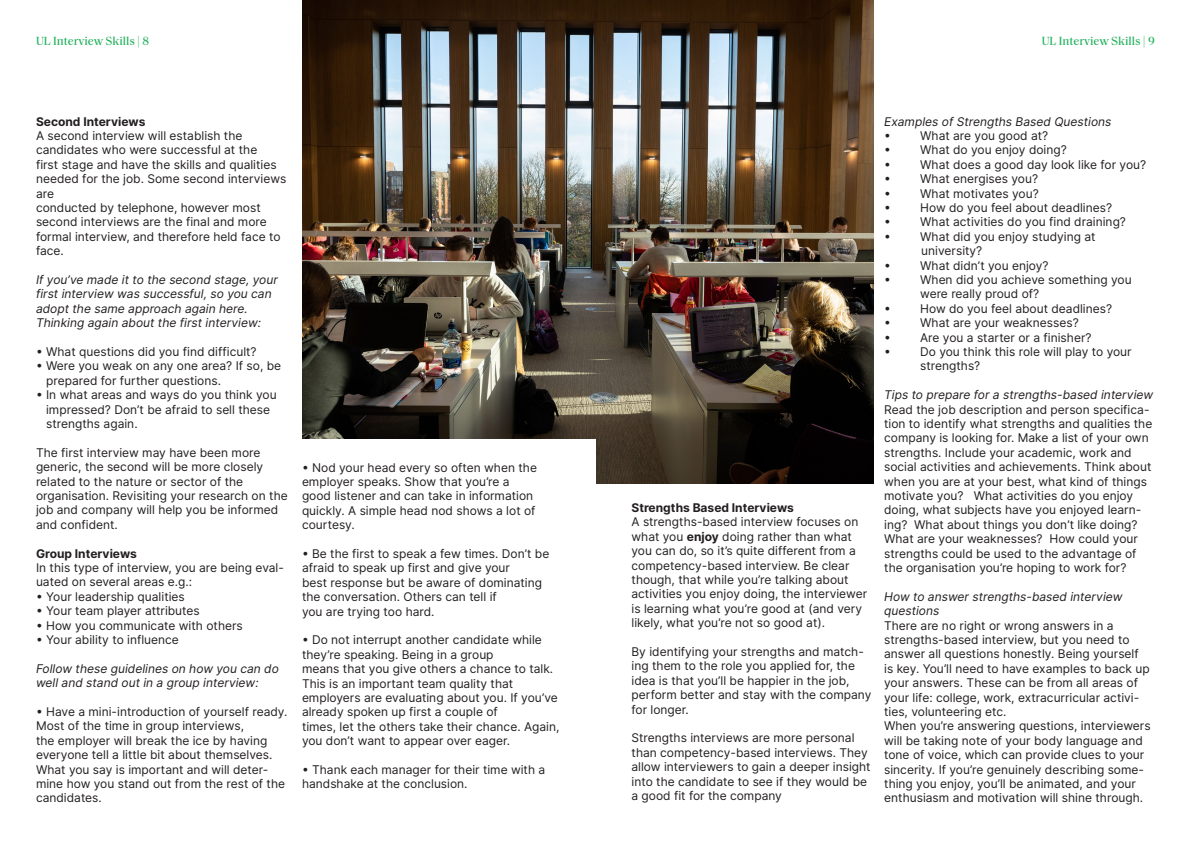
<style>
.page{position:relative;width:1191px;height:842px;background:#fff}
.page>*{position:absolute;margin:0;border:0;box-sizing:border-box;transform-origin:0 0}
.t1{font:12px/14.4px "Inter";color:#231f20}
.t2{font:italic 12px/14.4px "Inter";color:#231f20}
.t3{font:700 12px "Inter";color:#231f20}
.t4{font:500 12px "Saol Text";color:#24b25d}
.s1{font-weight:700}
</style>
<div class="page">
<img style="left:302px;top:0;width:571px;height:483px">
<div style="left:302px;top:439px;width:293px;height:61px;background:#fff"></div>
<p class="t4" style="left:36px;top:32px;width:115px">UL Interview Skills | 8</p>
<p class="t4" style="left:1041px;top:32px;width:115px">UL Interview Skills | 9</p>
<p class="t3" style="left:36px;top:112px;width:111px">Second Interviews</p>
<p class="t1" style="left:36px;top:128px;width:208px">A second interview will establish the</p>
<p class="t1" style="left:36px;top:143px;width:252px">candidates who were successful at the<br>first stage and have the skills and qualities needed for the job. Some second interviews are</p>
<p class="t1" style="left:36px;top:200px;width:246px">conducted by telephone, however most second interviews are the final and more formal interview, and therefore held face to face.</p>
<p class="t2" style="left:36px;top:272px;width:243px">If you’ve made it to the second stage, your first interview was successful, so you can adopt the same approach again here.</p>
<p class="t2" style="left:36px;top:315px;width:227px">Thinking again about the first interview:</p>
<p class="t1" style="left:36px;top:344px;width:222px">• What questions did you find difficult?</p>
<p class="t1" style="left:46px;top:359px;width:236px;text-indent:-10px">• Were you weak on any one area? If so, be prepared for further questions.</p>
<p class="t1" style="left:36px;top:387px;width:242px;text-align:center">• In what areas and ways do you think you impressed? Don’t be afraid to sell these</p>
<p class="t1" style="left:46px;top:416px;width:93px">strengths again.</p>
<p class="t1" style="left:36px;top:445px;width:226px">The first interview may have been more</p>
<p class="t1" style="left:36px;top:459px;width:229px">generic, the second will be more closely</p>
<p class="t1" style="left:36px;top:474px;width:209px">related to the nature or sector of the</p>
<p class="t1" style="left:36px;top:488px;width:253px">organisation. Revisiting your research on the job and company will help you be informed and confident.</p>
<p class="t3" style="left:36px;top:544px;width:102px">Group Interviews</p>
<p class="t1" style="left:36px;top:560px;width:249px">In this type of interview, you are being eval&shy;uated on several areas e.g.:</p>
<p class="t1" style="left:36px;top:589px;width:150px">• Your leadership qualities</p>
<p class="t1" style="left:36px;top:603px;width:165px">• Your team player attributes</p>
<p class="t1" style="left:36px;top:618px;width:208px">• How you communicate with others</p>
<p class="t1" style="left:36px;top:632px;width:144px">• Your ability to influence</p>
<p class="t2" style="left:36px;top:661px;width:244px">Follow these guidelines on how you can do well and stand out in a group interview:</p>
<p class="t1" style="left:36px;top:704px;width:253px">• Have a mini-introduction of yourself ready.<br>Most of the time in group interviews,</p>
<p class="t1" style="left:36px;top:733px;width:238px">the employer will break the ice by having everyone tell a little bit about themselves.</p>
<p class="t1" style="left:36px;top:762px;width:251px">What you say is important and will deter&shy;mine how you stand out from the rest of the</p>
<p class="t1" style="left:36px;top:791px;width:67px">candidates.</p>
<p class="t1" style="left:302px;top:460px;width:236px">• Nod your head every so often when the employer speaks. Show that you’re a</p>
<p class="t1" style="left:302px;top:489px;width:235px">good listener and can take in information quickly. A simple head nod shows a lot of</p>
<p class="t1" style="left:302px;top:517px;width:54px">courtesy.</p>
<p class="t1" style="left:302px;top:546px;width:249px">• Be the first to speak a few times. Don’t be afraid to speak up first and give your</p>
<p class="t1" style="left:302px;top:575px;width:242px">best response but be aware of dominating the conversation. Others can tell if</p>
<p class="t1" style="left:302px;top:604px;width:134px">you are trying too hard.</p>
<p class="t1" style="left:302px;top:633px;width:241px">• Do not interrupt another candidate while they’re speaking. Being in a group</p>
<p class="t1" style="left:302px;top:661px;width:253px">means that you give others a chance to talk.<br>This is an important team quality that</p>
<p class="t1" style="left:302px;top:690px;width:257px">employers are evaluating about you. If you’ve already spoken up first a couple of</p>
<p class="t1" style="left:302px;top:719px;width:259px">times, let the others take their chance. Again, you don’t want to appear over eager.</p>
<p class="t1" style="left:302px;top:762px;width:245px">• Thank each manager for their time with a handshake at the conclusion.</p>
<p class="t3" style="left:631px;top:499px;width:164px">Strengths Based Interviews</p>
<p class="t1" style="left:631px;top:515px;width:237px">A strengths-based interview focuses on what you <span class="s1">enjoy</span> doing rather than what you can do, so it’s quite different from a competency-based interview. Be clear though, that while you’re talking about activities you enjoy doing, the interviewer is learning what you’re good at (and very likely, what you’re not so good at).</p>
<p class="t1" style="left:631px;top:644px;width:241px">By identifying your strengths and match&shy;ing them to the role you applied for, the idea is that you’ll be happier in the job, perform better and stay with the company for longer.</p>
<p class="t1" style="left:631px;top:731px;width:241px">Strengths interviews are more personal than competency-based interviews. They allow interviewers to gain a deeper insight into the candidate to see if they would be a good fit for the company</p>
<p class="t2" style="left:884px;top:114px;width:229px">Examples of Strengths Based Questions</p>
<p class="t1" style="left:884px;top:128px;width:8px">•</p>
<p class="t1" style="left:920px;top:128px;width:130px">What are you good at?</p>
<p class="t1" style="left:884px;top:143px;width:8px">•</p>
<p class="t1" style="left:920px;top:143px;width:148px">What do you enjoy doing?</p>
<p class="t1" style="left:884px;top:157px;width:8px">•</p>
<p class="t1" style="left:920px;top:157px;width:227px">What does a good day look like for you?</p>
<p class="t1" style="left:884px;top:171px;width:8px">•</p>
<p class="t1" style="left:920px;top:171px;width:119px">What energises you?</p>
<p class="t1" style="left:884px;top:186px;width:8px">•</p>
<p class="t1" style="left:920px;top:186px;width:120px">What motivates you?</p>
<p class="t1" style="left:884px;top:200px;width:8px">•</p>
<p class="t1" style="left:920px;top:200px;width:193px">How do you feel about deadlines?</p>
<p class="t1" style="left:884px;top:215px;width:8px">•</p>
<p class="t1" style="left:920px;top:215px;width:207px">What activities do you find draining?</p>
<p class="t1" style="left:884px;top:229px;width:8px">•</p>
<p class="t1" style="left:920px;top:229px;width:177px">What did you enjoy studying at</p>
<p class="t1" style="left:921px;top:243px;width:63px">university?</p>
<p class="t1" style="left:884px;top:258px;width:8px">•</p>
<p class="t1" style="left:920px;top:258px;width:130px">What didn’t you enjoy?</p>
<p class="t1" style="left:884px;top:272px;width:8px">•</p>
<p class="t1" style="left:920px;top:272px;width:213px">When did you achieve something you</p>
<p class="t1" style="left:920px;top:287px;width:121px">were really proud of?</p>
<p class="t1" style="left:884px;top:301px;width:8px">•</p>
<p class="t1" style="left:920px;top:301px;width:193px">How do you feel about deadlines?</p>
<p class="t1" style="left:884px;top:315px;width:8px">•</p>
<p class="t1" style="left:920px;top:315px;width:160px">What are your weaknesses?</p>
<p class="t1" style="left:884px;top:330px;width:8px">•</p>
<p class="t1" style="left:920px;top:330px;width:173px">Are you a starter or a finisher?</p>
<p class="t1" style="left:884px;top:344px;width:8px">•</p>
<p class="t1" style="left:920px;top:344px;width:213px">Do you think this role will play to your</p>
<p class="t1" style="left:920px;top:359px;width:62px">strengths?</p>
<p class="t2" style="left:884px;top:387px;width:271px">Tips to prepare for a strengths-based interview</p>
<p class="t1" style="left:884px;top:402px;width:270px">Read the job description and person specifica&shy;tion to identify what strengths and qualities the company is looking for. Make a list of your own strengths. Include your academic, work and social activities and achievements. Think about when you are at your best, what kind of things motivate you? What activities do you enjoy doing, what subjects have you enjoyed learn&shy;ing? What about things you don’t like doing?<br>What are your weaknesses? How could your strengths could be used to the advantage of the organisation you’re hoping to work for?</p>
<p class="t2" style="left:884px;top:589px;width:240px">How to answer strengths-based interview questions</p>
<p class="t1" style="left:884px;top:618px;width:267px">There are no right or wrong answers in a strengths-based interview, but you need to answer all questions honestly. Being yourself is key. You’ll need to have examples to back up your answers. These can be from all areas of your life: college, work, extracurricular activi&shy;ties, volunteering etc.</p>
<p class="t1" style="left:884px;top:719px;width:268px">When you’re answering questions, interviewers will be taking note of your body language and tone of voice, which can provide clues to your sincerity. If you’re genuinely describing some&shy;thing you enjoy, you’ll be animated, and your enthusiasm and motivation will shine through.</p>
</div>
